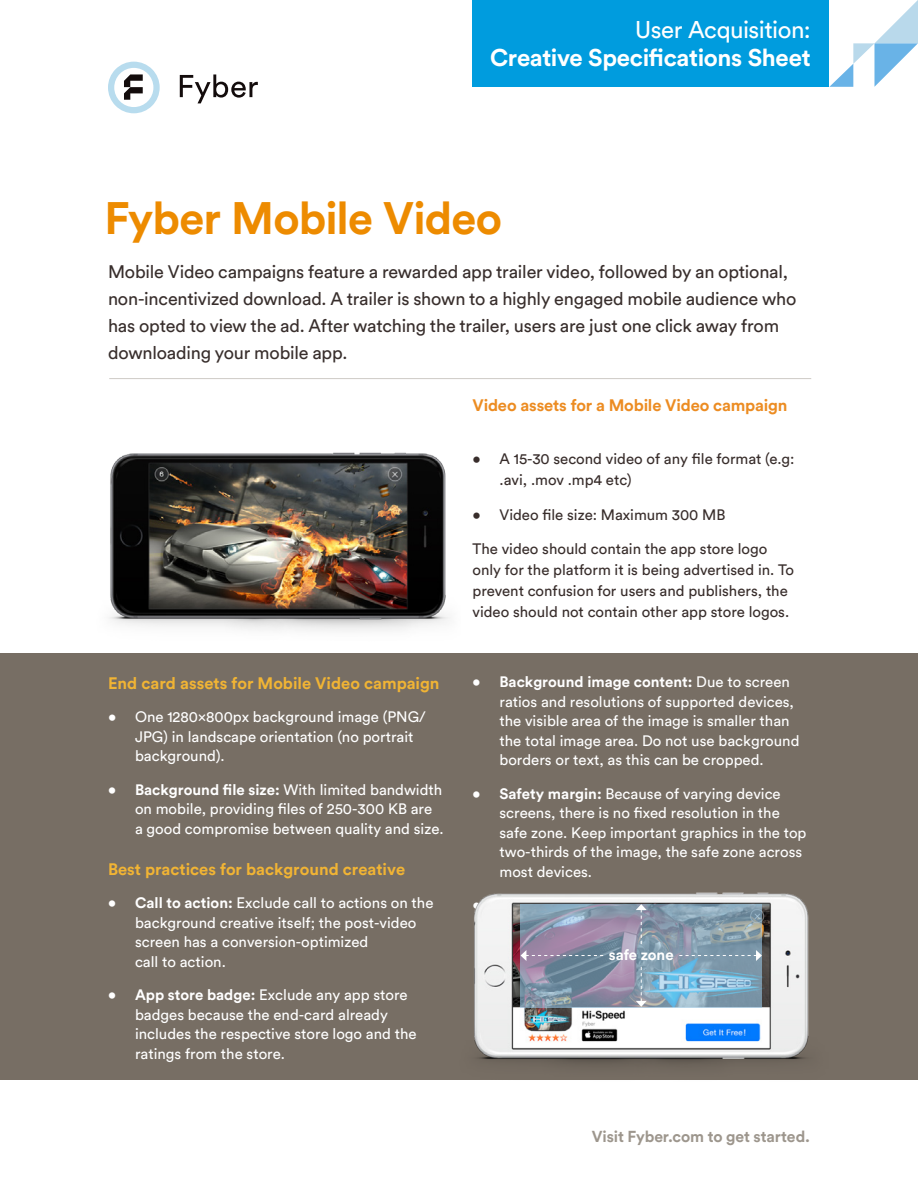
<style>
.page{position:relative;width:918px;height:1188px;background:#fff}
.page>*{position:absolute;margin:0;border:0;box-sizing:border-box;transform-origin:0 0}
.Heading_1{font:700 45px "Circular Std";letter-spacing:-.02em;color:#ed8b00}
.t1{font:700 24px "Circular Std";letter-spacing:-.015em;color:#fff}
.t2{font:24px "Circular Std";letter-spacing:-.02em;color:#fff}
.Intro_Text{font:18px/27px "Circular Std";letter-spacing:-.01em;color:#382e2c}
.Subhead{font:700 16.5px "Circular Std";color:#f1b434}
.Subhead-2{font:700 16.5px "Circular Std";letter-spacing:-.01em;color:#ec8c22}
.t3{font:700 15.75px "Circular Std";letter-spacing:-.005em;color:#9d968d}
.t4{font:15px/19.5px "Circular Std";color:#fff}
.Body{font:15px/21px "Circular Std";color:#382d2b}
.Subhead-3{font:700 15px "Circular Std";color:#fff}
.s1{font-weight:700}
</style>
<div class="page">
<svg style="left:108px;top:62px;width:52px;height:51px"></svg>
<svg style="left:180px;top:74px;width:78px;height:29px"></svg>
<div style="left:472px;top:0;width:357px;height:87px;background:#009cde"></div>
<svg style="left:829px;top:0;width:89px;height:87px"></svg>
<div style="left:0;top:653px;width:918px;height:427px;background:#776e64"></div>
<img style="left:109px;top:452px;width:341px;height:179px">
<img style="left:474px;top:892px;width:335px;height:174px">
<svg style="left:521px;top:904px;width:241px;height:103px;background:#8799af"></svg>
<svg style="left:521px;top:950px;width:82px;height:11px"></svg>
<svg style="left:636px;top:904px;width:11px;height:40px"></svg>
<svg style="left:636px;top:967px;width:11px;height:40px"></svg>
<svg style="left:679px;top:950px;width:83px;height:11px"></svg>
<hr style="left:109px;top:378px;width:702px;height:1px;background:#cecac6">
<h2 class="t2" style="left:635px;top:15px;width:177px">User Acquisition:</h2>
<h2 class="t1" style="left:490px;top:43px;width:322px">Creative Specifications Sheet</h2>
<p class="Heading_1" style="left:104px;top:189px;width:399px">Fyber Mobile Video</p>
<p class="Intro_Text" style="left:108px;top:258px;width:690px">Mobile Video campaigns feature a rewarded app trailer video, followed by an optional, non-incentivized download. A trailer is shown to a highly engaged mobile audience who has opted to view the ad. After watching the trailer, users are just one click away from downloading your mobile app.</p>
<p class="Subhead-2" style="left:472px;top:395px;width:316px">Video assets for a Mobile Video campaign</p>
<p class="Subhead" style="left:108px;top:672px;width:333px">End card assets for Mobile Video campaign</p>
<p class="t4" style="left:135px;top:707px;width:292px;text-indent:-27px">• One 1280x800px background image (PNG/<br>JPG) in landscape orientation (no portrait background).</p>
<p class="t4" style="left:135px;top:779px;width:310px;text-indent:-27px"><span class="s1">• Background file size:</span> With limited bandwidth on mobile, providing files of 250-300 KB are a good compromise between quality and size.</p>
<p class="Subhead" style="left:108px;top:858px;width:299px">Best practices for background creative</p>
<p class="t4" style="left:135px;top:893px;width:300px;text-indent:-27px"><span class="s1">• Call to action:</span> Exclude call to actions on the background creative itself; the post-video screen has a conversion-optimized<br>call to action.</p>
<p class="t4" style="left:135px;top:985px;width:283px;text-indent:-27px"><span class="s1">• App store badge:</span> Exclude any app store badges because the end-card already includes the respective store logo and the ratings from the store.</p>
<p class="Body" style="left:500px;top:448px;width:296px;text-indent:-27px">• A 15-30 second video of any file format (e.g: .avi, .mov .mp4 etc)</p>
<p class="Body" style="left:472px;top:504px;width:255px">• Video file size: Maximum 300 MB</p>
<p class="Body" style="left:472px;top:538px;width:323px">The video should contain the app store logo only for the platform it is being advertised in. To prevent confusion for users and publishers, the video should not contain other app store logos.</p>
<p class="t4" style="left:500px;top:672px;width:301px;text-indent:-27px"><span class="s1">• Background image content:</span> Due to screen ratios and resolutions of supported devices, the visible area of the image is smaller than the total image area. Do not use background borders or text, as this can be cropped.</p>
<p class="t4" style="left:500px;top:784px;width:308px;text-indent:-27px"><span class="s1">• Safety margin:</span> Because of varying device screens, there is no fixed resolution in the safe zone. Keep important graphics in the top two-thirds of the image, the safe zone across most devices.</p>
<p class="t4" style="left:472px;top:895px;width:10px">•</p>
<p class="Subhead-3" style="left:609px;top:945px;width:66px">safe zone</p>
<p class="t3" style="left:592px;top:1126px;width:220px">Visit Fyber.com to get started.</p>
</div>
